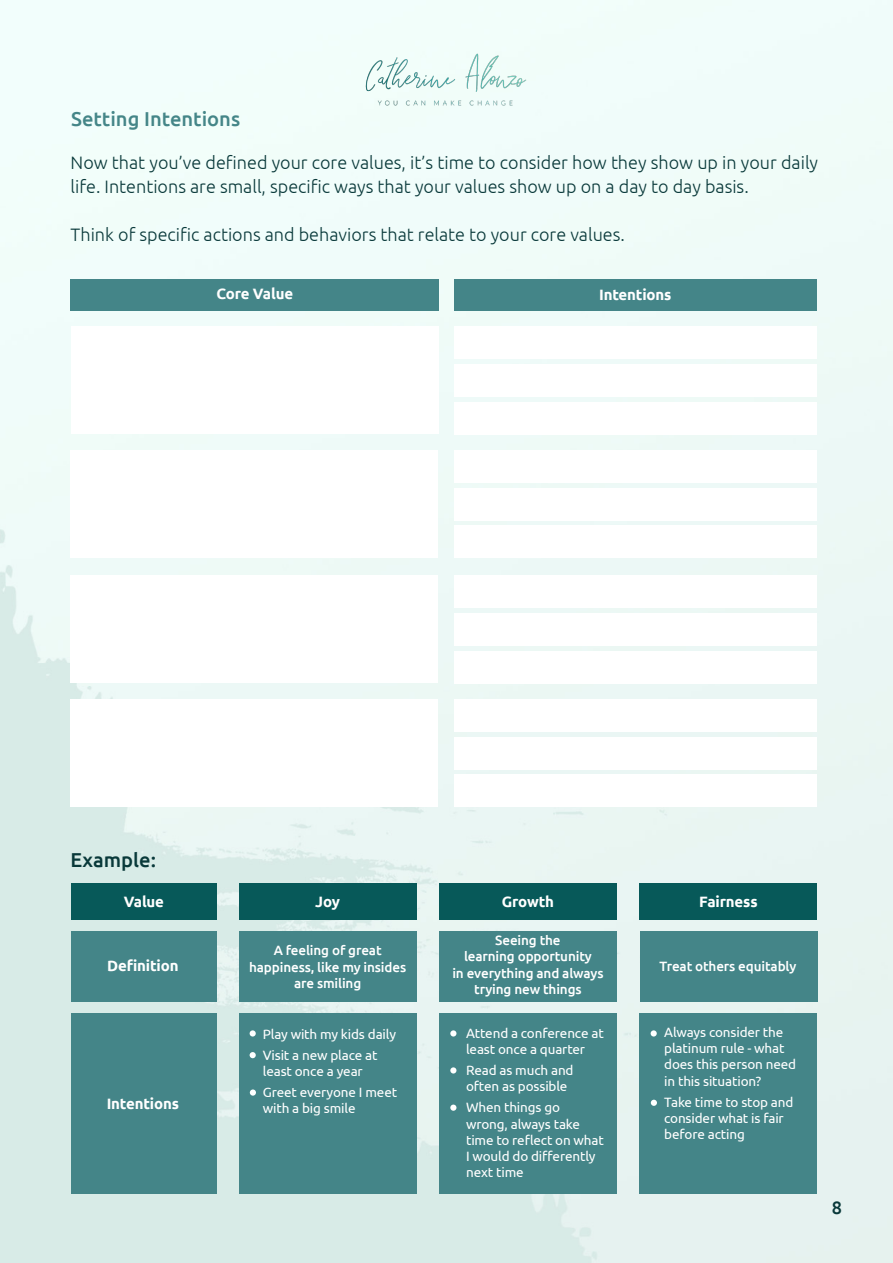
<style>
.page{position:relative;width:893px;height:1263px;background:#fff}
.page>*{position:absolute;margin:0;border:0;box-sizing:border-box;transform-origin:0 0}
.t1{font:500 20.1px "Ubuntu";color:#458688}
.t2{font:500 20.1px "Ubuntu";color:#09393a}
.t3{font:300 18px/24px "Ubuntu";color:#09393a}
.t4{font:500 18px "Ubuntu";color:#09393a}
.t5{font:700 15px "Ubuntu";letter-spacing:-.01em;color:#fff}
.t6{font:13.5px/16.2px "Ubuntu";letter-spacing:-.01em;color:#fff}
.t7{font:500 13.5px/16.2px "Ubuntu";letter-spacing:-.01em;color:#fff;text-align:center}
</style>
<div class="page">
<img style="left:0;top:0;width:893px;height:1263px">
<img style="left:362px;top:51px;width:167px;height:59px">
<div style="left:71px;top:326px;width:367px;height:108px;background:#fff"></div>
<div style="left:455px;top:326px;width:362px;height:32px;background:#fff"></div>
<div style="left:71px;top:279px;width:368px;height:31px;background:#448588"></div>
<div style="left:454px;top:279px;width:363px;height:31px;background:#448588"></div>
<div style="left:455px;top:364px;width:362px;height:32px;background:#fff"></div>
<div style="left:455px;top:402px;width:362px;height:32px;background:#fff"></div>
<div style="left:71px;top:450px;width:367px;height:108px;background:#fff"></div>
<div style="left:454px;top:450px;width:363px;height:32px;background:#fff"></div>
<div style="left:454px;top:488px;width:363px;height:32px;background:#fff"></div>
<div style="left:454px;top:526px;width:363px;height:32px;background:#fff"></div>
<div style="left:71px;top:575px;width:367px;height:108px;background:#fff"></div>
<div style="left:454px;top:575px;width:363px;height:32px;background:#fff"></div>
<div style="left:454px;top:613px;width:363px;height:32px;background:#fff"></div>
<div style="left:454px;top:651px;width:363px;height:32px;background:#fff"></div>
<div style="left:70px;top:699px;width:368px;height:108px;background:#fff"></div>
<div style="left:454px;top:699px;width:363px;height:32px;background:#fff"></div>
<div style="left:454px;top:737px;width:363px;height:32px;background:#fff"></div>
<div style="left:454px;top:775px;width:363px;height:32px;background:#fff"></div>
<div style="left:71px;top:931px;width:146px;height:70px;background:#448588"></div>
<div style="left:239px;top:931px;width:178px;height:70px;background:#448588"></div>
<div style="left:439px;top:931px;width:178px;height:70px;background:#448588"></div>
<div style="left:640px;top:931px;width:177px;height:70px;background:#448588"></div>
<div style="left:71px;top:883px;width:146px;height:36px;background:#075959"></div>
<div style="left:239px;top:883px;width:178px;height:36px;background:#075959"></div>
<div style="left:439px;top:883px;width:178px;height:36px;background:#075959"></div>
<div style="left:640px;top:883px;width:177px;height:36px;background:#075959"></div>
<div style="left:71px;top:1013px;width:146px;height:180px;background:#448588"></div>
<div style="left:239px;top:1013px;width:178px;height:180px;background:#448588"></div>
<div style="left:439px;top:1013px;width:178px;height:180px;background:#448588"></div>
<div style="left:640px;top:1013px;width:177px;height:180px;background:#448588"></div>
<svg style="left:250px;top:1030px;width:6px;height:6px"></svg>
<svg style="left:250px;top:1052px;width:6px;height:6px"></svg>
<div style="left:250px;top:1089px;width:6px;height:7px;background:#fff;border-radius:50%"></div>
<svg style="left:450px;top:1030px;width:6px;height:6px"></svg>
<svg style="left:450px;top:1067px;width:6px;height:6px"></svg>
<div style="left:450px;top:1104px;width:6px;height:7px;background:#fff;border-radius:50%"></div>
<svg style="left:651px;top:1030px;width:6px;height:6px"></svg>
<svg style="left:651px;top:1100px;width:6px;height:6px"></svg>
<h1 class="t1" style="left:71px;top:106px;width:171px">Setting Intentions</h1>
<h2 class="t3" style="left:71px;top:150px;width:749px">Now that you’ve defined your core values, it’s time to consider how they show up in your daily life. Intentions are small, specific ways that your values show up on a day to day basis.</h2>
<h2 class="t3" style="left:71px;top:222px;width:556px">Think of specific actions and behaviors that relate to your core values.</h2>
<p class="t5" style="left:216px;top:285px;width:78px">Core Value</p>
<p class="t5" style="left:599px;top:285px;width:74px">Intentions</p>
<h1 class="t2" style="left:71px;top:847px;width:87px">Example:</h1>
<p class="t5" style="left:124px;top:893px;width:42px">Value</p>
<p class="t5" style="left:315px;top:892px;width:26px">Joy</p>
<p class="t5" style="left:502px;top:892px;width:54px">Growth</p>
<p class="t5" style="left:699px;top:892px;width:60px">Fairness</p>
<p class="t7" style="left:452px;top:932px;width:153px">Seeing the<br>learning opportunity<br>in everything and always trying new things</p>
<p class="t7" style="left:249px;top:942px;width:158px">A feeling of great happiness, like my insides are smiling</p>
<p class="t5" style="left:107px;top:956px;width:73px">Definition</p>
<p class="t7" style="left:659px;top:957px;width:138px">Treat others equitably</p>
<p class="t5" style="left:107px;top:1095px;width:74px">Intentions</p>
<p class="t6" style="left:263px;top:1023px;width:135px;line-height:21px">Play with my kids daily<br>Visit a new place at</p>
<p class="t6" style="left:263px;top:1060px;width:136px;line-height:21px">least once a year<br>Greet everyone I meet</p>
<p class="t6" style="left:263px;top:1100px;width:94px">with a big smile</p>
<p class="t6" style="left:466px;top:1024px;width:139px">Attend a conference at least once a quarter</p>
<p class="t6" style="left:466px;top:1062px;width:109px">Read as much and often as possible</p>
<p class="t6" style="left:466px;top:1099px;width:139px">When things go wrong, always take time to reflect on what<br>I would do differently next time</p>
<p class="t6" style="left:664px;top:1024px;width:133px">Always consider the platinum rule - what does this person need in this situation?</p>
<p class="t6" style="left:664px;top:1093px;width:131px">Take time to stop and consider what is fair before acting</p>
<h2 class="t4" style="left:832px;top:1196px;width:12px">8</h2>
</div>
